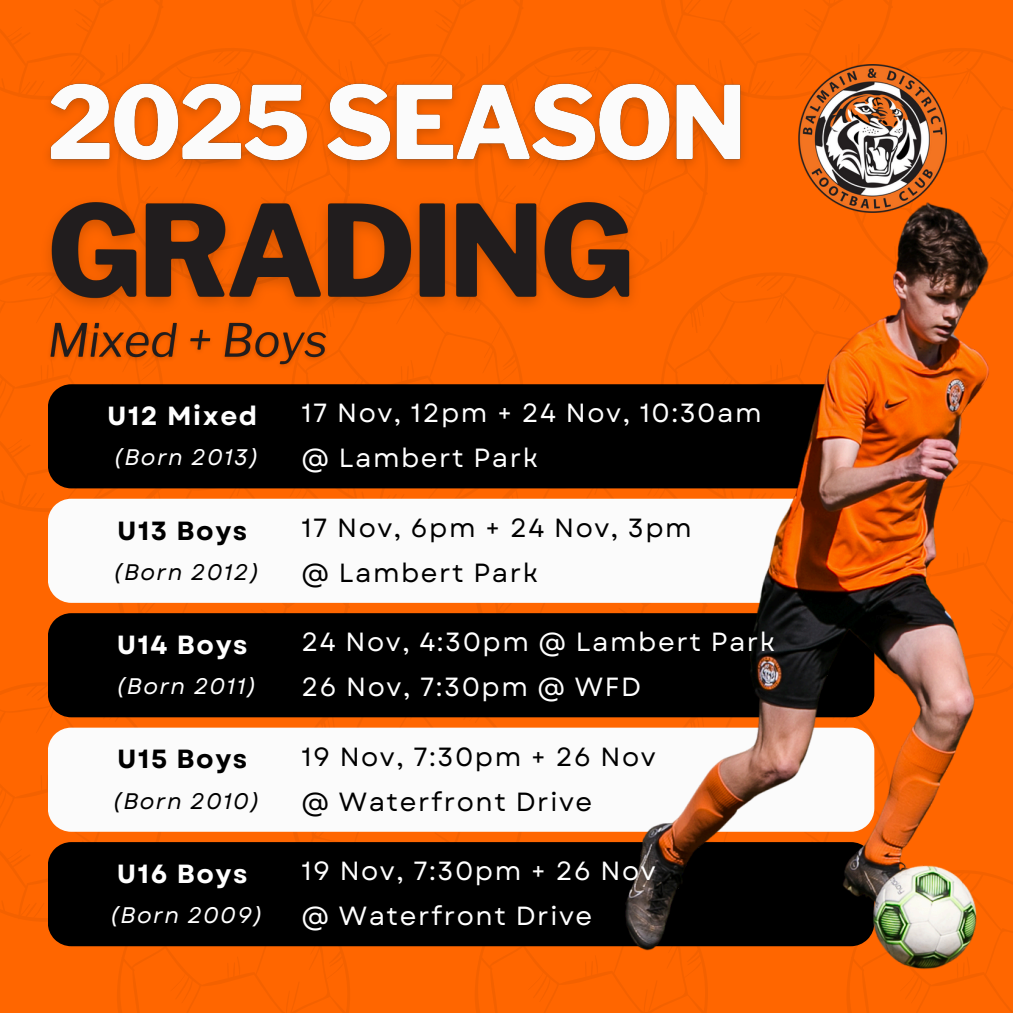
<style>
.page{position:relative;width:1013px;height:1013px;background:#fff}
.page>*{position:absolute;margin:0;border:0;box-sizing:border-box;transform-origin:0 0}
.t1{font:26.25px/45px "Garet";letter-spacing:.06em;color:#fff}
.t2{font:26.25px/45px "Garet";letter-spacing:.06em;color:#000}
.t3{font:700 26.25px "Garet";letter-spacing:.06em;color:#fff}
.t4{font:700 26.25px "Garet";letter-spacing:.06em;color:#000}
.t5{font:italic 22.5px "Garet";letter-spacing:.06em;color:#fff}
.t6{font:italic 22.5px "Garet";letter-spacing:.06em;color:#000}
</style>
<div class="page">
<div style="left:0;top:0;width:1012px;height:1012px;background:#f60"></div>
<svg style="left:0;top:683px;width:352px;height:329px"></svg>
<svg style="left:474px;top:946px;width:141px;height:66px"></svg>
<svg style="left:289px;top:717px;width:237px;height:125px"></svg>
<svg style="left:119px;top:488px;width:230px;height:125px"></svg>
<svg style="left:0;top:273px;width:165px;height:239px"></svg>
<svg style="left:289px;top:327px;width:237px;height:171px"></svg>
<svg style="left:661px;top:0;width:351px;height:177px"></svg>
<svg style="left:176px;top:48px;width:112px;height:15px"></svg>
<svg style="left:0;top:0;width:163px;height:99px"></svg>
<svg style="left:532px;top:43px;width:178px;height:20px"></svg>
<svg style="left:292px;top:0;width:231px;height:63px"></svg>
<img style="left:35px;top:63px;width:720px;height:114px">
<img style="left:33px;top:175px;width:615px;height:152px">
<img style="left:798px;top:64px;width:148px;height:113px">
<div style="left:48px;top:384px;width:567px;height:104px;background:#000"></div>
<div style="left:48px;top:498px;width:567px;height:105px;background:#fbfbfb"></div>
<div style="left:48px;top:727px;width:567px;height:104px;background:#fbfbfb"></div>
<div style="left:48px;top:842px;width:567px;height:104px;background:#000"></div>
<div style="left:48px;top:613px;width:567px;height:104px;background:#000"></div>
<img style="left:615px;top:177px;width:397px;height:835px">
<img style="left:42px;top:313px;width:291px;height:60px">
<p class="t3" style="left:107px;top:397px;width:152px">U12 Mixed</p>
<p class="t5" style="left:114px;top:441px;width:147px">(Born 2013)</p>
<h4 class="t4" style="left:117px;top:511px;width:132px">U13 Boys</h4>
<p class="t6" style="left:113px;top:555px;width:148px">(Born 2012)</p>
<p class="t3" style="left:117px;top:626px;width:132px">U14 Boys</p>
<p class="t5" style="left:116px;top:670px;width:142px">(Born 2011)</p>
<h4 class="t4" style="left:117px;top:740px;width:131px">U15 Boys</h4>
<p class="t6" style="left:112px;top:784px;width:149px">(Born 2010)</p>
<p class="t3" style="left:117px;top:854px;width:132px">U16 Boys</p>
<h4 class="t5" style="left:110px;top:899px;width:154px">(Born 2009)</h4>
<p class="t1" style="left:301px;top:390px;width:461px">17 Nov, 12pm + 24 Nov, 10:30am @ Lambert Park</p>
<p class="t2" style="left:301px;top:505px;width:391px">17 Nov, 6pm + 24 Nov, 3pm @ Lambert Park</p>
<h4 class="t1" style="left:301px;top:619px;width:475px">24 Nov, 4:30pm @ Lambert Park<br>26 Nov, 7:30pm @ WFD</h4>
<p class="t2" style="left:301px;top:734px;width:356px">19 Nov, 7:30pm + 26 Nov @ Waterfront Drive</p>
<p class="t1" style="left:301px;top:848px;width:356px">19 Nov, 7:30pm + 26 Nov @ Waterfront Drive</p>
</div>
